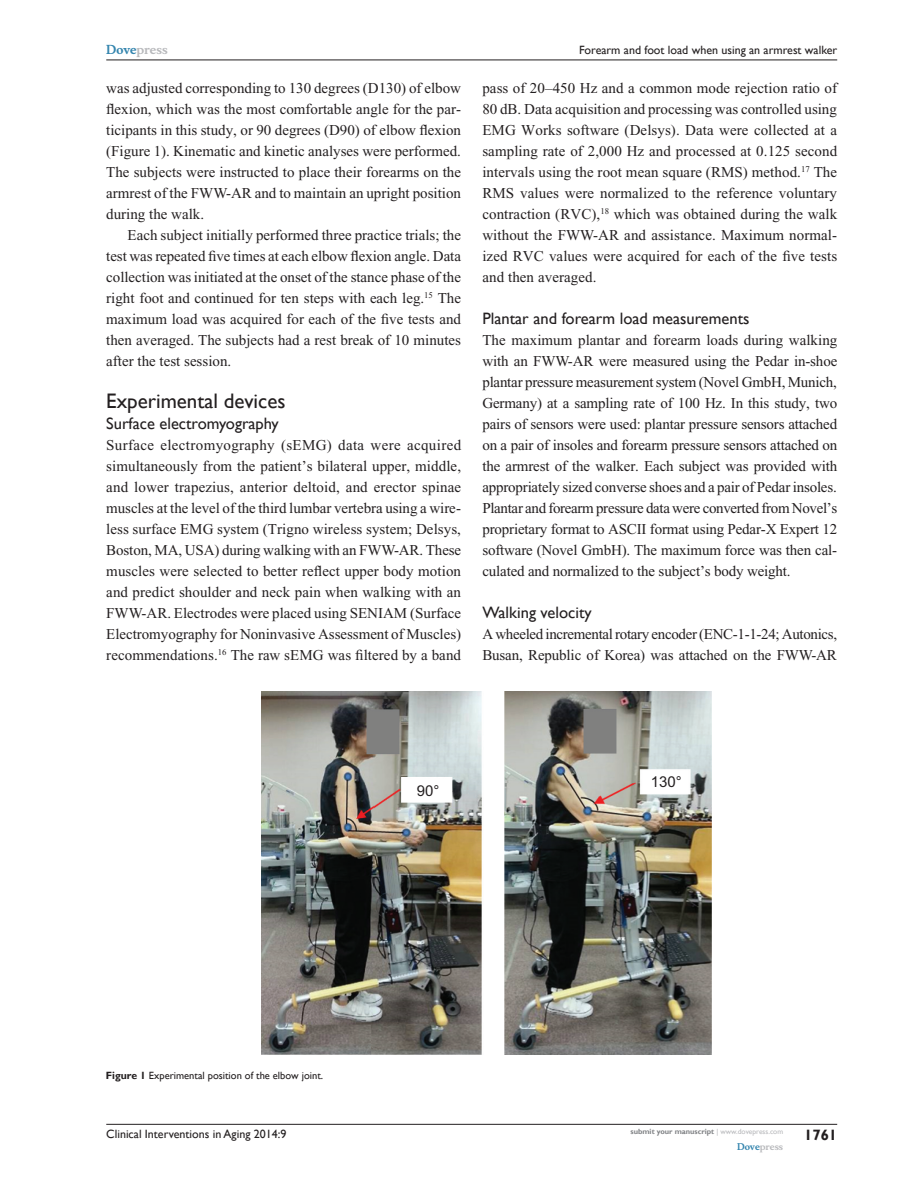
<style>
.page{position:relative;width:918px;height:1188px;background:#fff}
.page>*{position:absolute;margin:0;border:0;box-sizing:border-box;transform-origin:0 0}
.t1{font:21px "Gill Sans";color:#231f20}
.H3-after-H2{font:16.5px "Gill Sans";color:#231f20}
.TxF{font:15px/21px "Times New Roman";letter-spacing:-.005em;color:#231f20;text-align:justify}
.Tx{font:15px/21px "Times New Roman";color:#231f20;text-align:justify}
.t2{font:15px "Arial";color:#231f20}
.RunFolio-R{font:700 15px "Gill Sans";color:#231f20}
.RunH-R{font:12px "Gill Sans";color:#231f20}
.RunF-R{font:12px "Gill Sans";color:#231f20}
.RunH-Brand-R{font:700 12px "Musee";color:#b8b9bc}
.FigC{font:10.5px "Gill Sans";color:#231f20}
.RunF-Brand-R{font:700 9px "Musee";color:#b8b9bc}
.RunF-SubmityourMS-R{font:700 7.5px "Gill Sans";color:#808285}
.s1{color:#3485ae}
.s2{font-weight:700}
.s3{font-weight:400;color:#b8b9bc}
</style>
<div class="page">
<hr style="left:106px;top:1124px;width:731px;height:1px;background:#231f20">
<hr style="left:106px;top:60px;width:731px;height:1px;background:#231f20">
<img style="left:262px;top:692px;width:450px;height:362px">
<p class="RunH-Brand-R" style="left:106px;top:43px;width:63px"><span class="s1">Dove</span>press</p>
<p class="TxF" style="left:106px;top:77px;width:356px">was adjusted corresponding to 130 degrees (D130) of elbow flexion, which was the most comfortable angle for the par&shy;ticipants in this study, or 90 degrees (D90) of elbow flexion (Figure 1). Kinematic and kinetic analyses were performed.<br>The subjects were instructed to place their forearms on the armrest of the FWW-AR and to maintain an upright position during the walk.</p>
<p class="Tx" style="left:106px;top:224px;width:356px;text-indent:21px">Each subject initially performed three practice trials; the test was repeated five times at each elbow flexion angle. Data collection was initiated at the onset of the stance phase of the right foot and continued for ten steps with each leg.<sup>15</sup> The maximum load was acquired for each of the five tests and then averaged. The subjects had a rest break of 10 minutes after the test session.</p>
<h2 class="t1" style="left:106px;top:388px;width:181px">Experimental devices</h2>
<p class="H3-after-H2" style="left:106px;top:413px;width:174px">Surface electromyography</p>
<p class="TxF" style="left:106px;top:434px;width:357px">Surface electromyography (sEMG) data were acquired simultaneously from the patient’s bilateral upper, middle, and lower trapezius, anterior deltoid, and erector spinae muscles at the level of the third lumbar vertebra using a wire&shy;less surface EMG system (Trigno wireless system; Delsys, Boston, MA, USA) during walking with an FWW-AR. These muscles were selected to better reflect upper body motion and predict shoulder and neck pain when walking with an FWW-AR. Electrodes were placed using SENIAM (Surface Electromyography for Noninvasive Assessment of Muscles) recommendations.<sup>16</sup> The raw sEMG was filtered by a band</p>
<p class="RunH-R" style="left:579px;top:43px;width:260px">Forearm and foot load when using an armrest walker</p>
<p class="TxF" style="left:482px;top:77px;width:356px">pass of 20–450 Hz and a common mode rejection ratio of 80 dB. Data acquisition and processing was controlled using EMG Works software (Delsys). Data were collected at a sampling rate of 2,000 Hz and processed at 0.125 second intervals using the root mean square (RMS) method.<sup>17</sup> The RMS values were normalized to the reference voluntary contraction (RVC),<sup>18</sup> which was obtained during the walk without the FWW-AR and assistance. Maximum normal&shy;ized RVC values were acquired for each of the five tests and then averaged.</p>
<h3 class="H3-after-H2" style="left:482px;top:308px;width:269px">Plantar and forearm load measurements</h3>
<p class="TxF" style="left:482px;top:329px;width:357px">The maximum plantar and forearm loads during walking with an FWW-AR were measured using the Pedar in-shoe plantar pressure measurement system (Novel GmbH, Munich, Germany) at a sampling rate of 100 Hz. In this study, two pairs of sensors were used: plantar pressure sensors attached on a pair of insoles and forearm pressure sensors attached on the armrest of the walker. Each subject was provided with appropriately sized converse shoes and a pair of Pedar insoles.<br>Plantar and forearm pressure data were converted from Novel’s proprietary format to ASCII format using Pedar-X Expert 12 software (Novel GmbH). The maximum force was then cal&shy;culated and normalized to the subject’s body weight.</p>
<h3 class="H3-after-H2" style="left:482px;top:602px;width:111px">Walking velocity</h3>
<p class="TxF" style="left:482px;top:623px;width:356px">A wheeled incremental rotary encoder (ENC-1-1-24; Autonics,<br>Busan, Republic of Korea) was attached on the FWW-AR</p>
<p class="t2" style="left:417px;top:781px;width:24px">90°</p>
<p class="t2" style="left:651px;top:772px;width:33px">130°</p>
<p class="FigC" style="left:106px;top:1070px;width:219px"><span class="s2">Figure 1</span> Experimental position of the elbow joint.</p>
<p class="RunF-R" style="left:106px;top:1127px;width:182px">Clinical Interventions in Aging 2014:9</p>
<p class="RunF-SubmityourMS-R" style="left:631px;top:1127px;width:154px">submit your manuscript <span class="s3">| www.dovepress.com</span></p>
<p class="RunF-Brand-R" style="left:737px;top:1141px;width:48px"><span class="s1">Dove</span>press</p>
<p class="RunFolio-R" style="left:804px;top:1126px;width:35px">1761</p>
</div>
